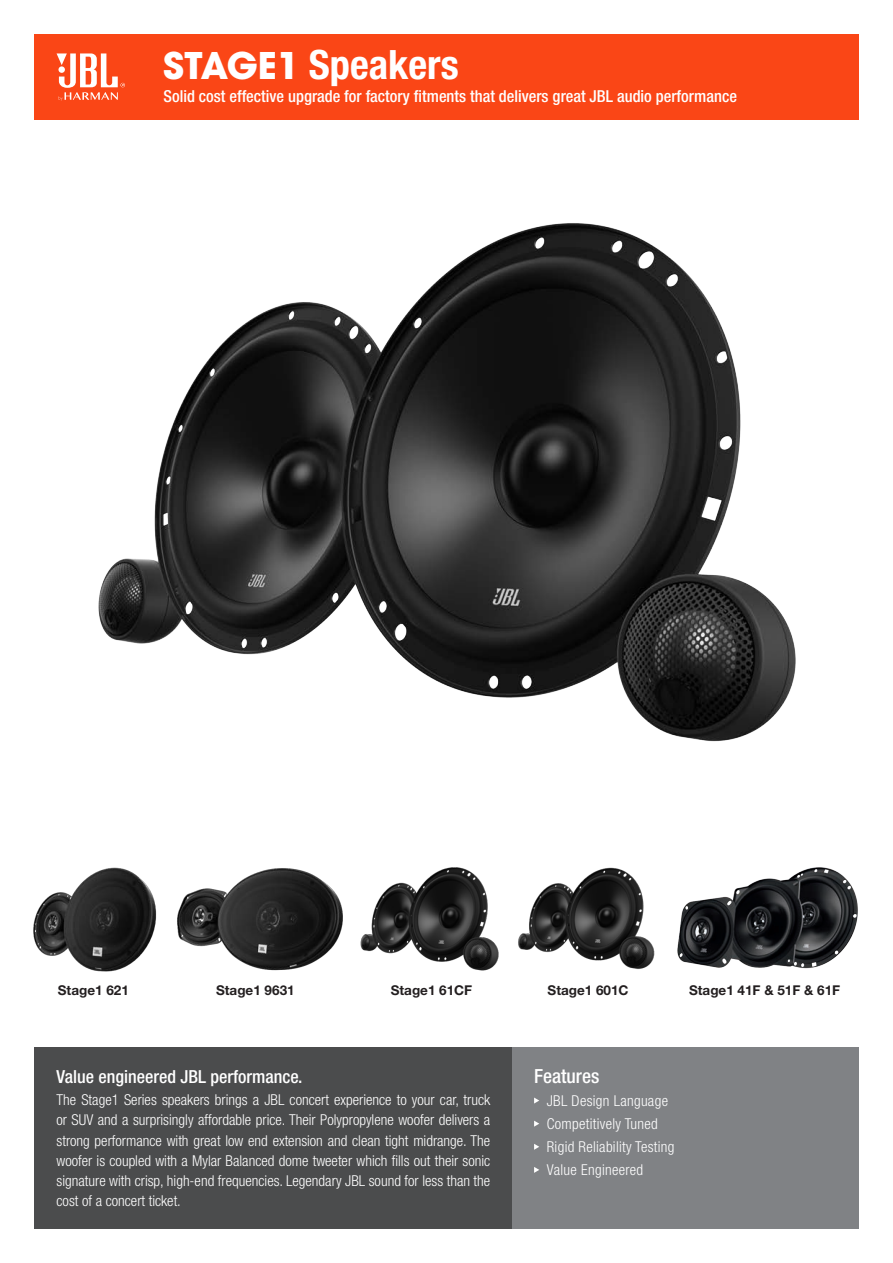
<style>
.page{position:relative;width:893px;height:1263px;background:#fff}
.page>*{position:absolute;margin:0;border:0;box-sizing:border-box;transform-origin:0 0}
.t1{font:700 condensed 40.5px "Helvetica Neue LT Pro";color:#fff}
.t2{font:500 condensed 19.5px "Helvetica Neue LT Pro";color:#fff}
.t3{font:500 condensed 18px "Helvetica Neue LT Pro";color:#fff}
.t4{font:500 condensed 16.5px "Helvetica Neue LT Pro";color:#fff}
.t5{font:300 condensed 15px/20.2px "Helvetica Neue LT Pro";letter-spacing:.02em;color:#fff;text-align:justify}
.t6{font:700 13.5px "Helvetica Neue LT Pro";color:#231f20}
.s1{font-family:"Avant Gard Goth EF";font-stretch:normal}
</style>
<div class="page">
<img style="left:98px;top:223px;width:698px;height:519px">
<div style="left:34px;top:34px;width:825px;height:85px;background:#fa4616"></div>
<div style="left:34px;top:1047px;width:479px;height:182px;background:#4b4c4d"></div>
<div style="left:513px;top:1047px;width:346px;height:182px;background:#808285"></div>
<svg style="left:534px;top:1097px;width:5px;height:6px"></svg>
<svg style="left:534px;top:1121px;width:5px;height:6px"></svg>
<svg style="left:534px;top:1144px;width:5px;height:6px"></svg>
<svg style="left:534px;top:1167px;width:5px;height:6px"></svg>
<svg style="left:57px;top:53px;width:68px;height:48px"></svg>
<img style="left:360px;top:867px;width:120px;height:104px">
<img style="left:480px;top:867px;width:175px;height:104px">
<img style="left:33px;top:867px;width:124px;height:105px">
<img style="left:177px;top:868px;width:166px;height:103px">
<img style="left:677px;top:867px;width:181px;height:102px">
<p class="t1" style="left:163px;top:40px;width:297px"><span class="s1">STAGE1</span> Speakers</p>
<p class="t4" style="left:163px;top:87px;width:575px">Solid cost effective upgrade for factory fitments that delivers great JBL audio performance</p>
<p class="t6" style="left:58px;top:982px;width:73px">Stage1 621</p>
<p class="t6" style="left:216px;top:982px;width:80px">Stage1 9631</p>
<p class="t6" style="left:391px;top:982px;width:83px">Stage1 61CF</p>
<p class="t6" style="left:548px;top:982px;width:83px">Stage1 601C</p>
<p class="t6" style="left:689px;top:982px;width:153px">Stage1 41F &amp; 51F &amp; 61F</p>
<p class="t3" style="left:57px;top:1066px;width:247px">Value engineered JBL performance.</p>
<p class="t5" style="left:57px;top:1089px;width:435px">The Stage1 Series speakers brings a JBL concert experience to your car, truck or SUV and a surprisingly affordable price. Their Polypropylene woofer delivers a strong performance with great low end extension and clean tight midrange. The woofer is coupled with a Mylar Balanced dome tweeter which fills out their sonic signature with crisp, high-end frequencies. Legendary JBL sound for less than the cost of a concert ticket.</p>
<p class="t2" style="left:534px;top:1064px;width:67px">Features</p>
<p class="t5" style="left:547px;top:1090px;width:123px">JBL Design Language</p>
<p class="t5" style="left:547px;top:1113px;width:112px">Competitively Tuned</p>
<p class="t5" style="left:547px;top:1136px;width:129px">Rigid Reliability Testing</p>
<p class="t5" style="left:547px;top:1159px;width:98px">Value Engineered</p>
</div>
